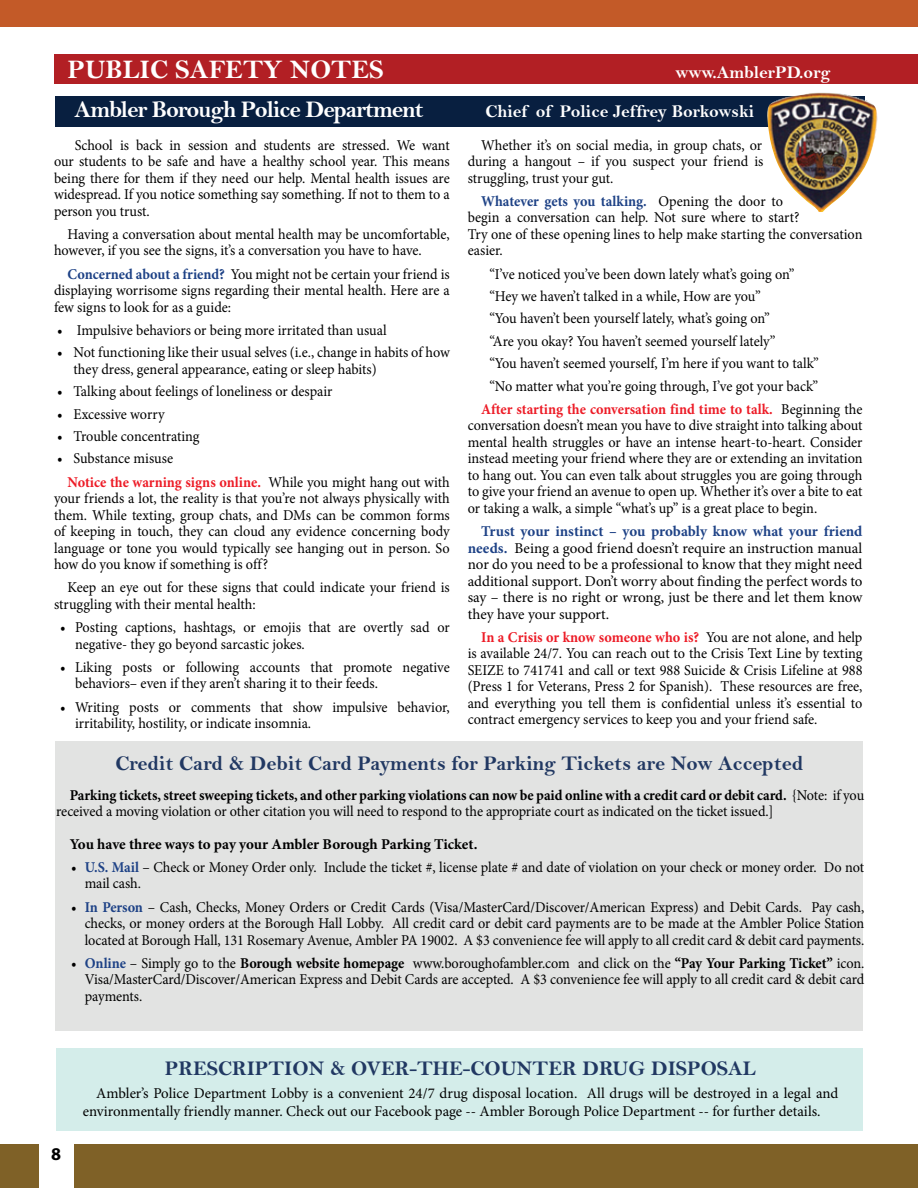
<style>
.page{position:relative;width:918px;height:1188px;background:#fff}
.page>*{position:absolute;margin:0;border:0;box-sizing:border-box;transform-origin:0 0}
.t1{font:27px "Bell MT Bold";color:#fff}
.t2{font:24px "Bell MT Bold";letter-spacing:-.04em;color:#fff}
.t3{font:21px "Bell MT Bold";color:#213862}
.t4{font:18px "Bell MT Bold";color:#fff}
.t5{font:700 18px "Myriad Pro";color:#000}
.t6{font:15px/16.5px "Minion Pro";letter-spacing:-.005em;color:#000;scale:.95 1}
.t7{font:15px/16.5px "Minion Pro";letter-spacing:-.005em;color:#000;text-align:justify}
.t8{font:700 15px "Minion Pro";color:#ed1c27;scale:.95 1}
.t9{font:700 15px "Minion Pro";letter-spacing:-.005em;color:#000}
.s1{font-weight:700;color:#1e4286}
.s2{font-weight:700;color:#ed1c27}
.s3{font-weight:400;color:#000}
.s4{font-weight:700}
</style>
<div class="page">
<div style="left:0;top:0;width:918px;height:27px;background:#c35a28"></div>
<div style="left:0;top:1144px;width:918px;height:44px;background:#7f6127"></div>
<div style="left:39px;top:1143px;width:35px;height:45px;background:#fff"></div>
<div style="left:55px;top:741px;width:808px;height:289px;background:#e2e3e2"></div>
<div style="left:55px;top:96px;width:809px;height:31px;background:#081f40"></div>
<div style="left:55px;top:54px;width:863px;height:30px;background:#b21f24"></div>
<div style="left:56px;top:1049px;width:807px;height:82px;background:#d4edea"></div>
<img style="left:767px;top:93px;width:111px;height:119px">
<h1 class="t1" style="left:68px;top:53px;width:318px">PUBLIC SAFETY NOTES</h1>
<p class="t4" style="left:676px;top:62px;width:156px">www.AmblerPD.org</p>
<h2 class="t2" style="left:75px;top:95px;width:351px">Ambler Borough Police Department</h2>
<p class="t4" style="left:486px;top:100px;width:270px">Chief of Police Jeffrey Borkowski</p>
<p class="t6" style="left:54px;top:137px;width:418px;text-align:justify;text-indent:21px">School is back in session and students are stressed. We want our students to be safe and have a healthy school year. This means being there for them if they need our help. Mental health issues are widespread. If you notice something say something. If not to them to a person you trust.</p>
<p class="t6" style="left:54px;top:226px;width:418px;text-indent:13px">Having a conversation about mental health may be uncomfortable, however, if you see the signs, it’s a conversation you have to have.</p>
<p class="t6" style="left:54px;top:266px;width:418px;text-align:justify;text-indent:13px"><span class="s1">Concerned about a friend?</span> You might not be certain your friend is displaying worrisome signs regarding their mental health. Here are a few signs to look for as a guide:</p>
<p class="t6" style="left:57px;top:322px;width:349px">• Impulsive behaviors or being more irritated than usual</p>
<p class="t6" style="left:74px;top:344px;width:398px;text-indent:-17px">• Not functioning like their usual selves (i.e., change in habits of how they dress, general appearance, eating or sleep habits)</p>
<p class="t6" style="left:57px;top:383px;width:292px">• Talking about feelings of loneliness or despair</p>
<p class="t6" style="left:57px;top:406px;width:115px">• Excessive worry</p>
<p class="t6" style="left:57px;top:428px;width:152px">• Trouble concentrating</p>
<p class="t6" style="left:68px;top:447px;width:404px;line-height:23.2px;text-indent:-11px">• Substance misuse<br><span class="s2">Notice the warning signs online.</span> While you might hang out with</p>
<p class="t6" style="left:54px;top:490px;width:418px;text-align:justify">your friends a lot, the reality is that you’re not always physically with them. While texting, group chats, and DMs can be common forms of keeping in touch, they can cloud any evidence concerning body language or tone you would typically see hanging out in person. So how do you know if something is off?</p>
<p class="t6" style="left:54px;top:579px;width:418px;text-indent:13px">Keep an eye out for these signs that could indicate your friend is struggling with their mental health:</p>
<p class="t6" style="left:75px;top:619px;width:396px;text-indent:-15px">• Posting captions, hashtags, or emojis that are overtly sad or negative- they go beyond sarcastic jokes.</p>
<p class="t6" style="left:75px;top:659px;width:396px;text-indent:-15px">• Liking posts or following accounts that promote negative behaviors– even if they aren’t sharing it to their feeds.</p>
<p class="t6" style="left:75px;top:699px;width:396px;text-indent:-15px">• Writing posts or comments that show impulsive behavior, irritability, hostility, or indicate insomnia.</p>
<p class="t6" style="left:468px;top:137px;width:313px;text-align:justify;text-indent:13px">Whether it’s on social media, in group chats, or during a hangout – if you suspect your friend is struggling, trust your gut.</p>
<p class="t6" style="left:468px;top:193px;width:417px;text-indent:13px"><span class="s1">Whatever gets you talking.</span> Opening the door to<br>begin a conversation can help. Not sure where to start?<br>Try one of these opening lines to help make starting the conversation easier.</p>
<p class="t6" style="left:489px;top:266px;width:323px">“I’ve noticed you’ve been down lately what’s going on”</p>
<p class="t6" style="left:489px;top:288px;width:287px">“Hey we haven’t talked in a while, How are you”</p>
<p class="t6" style="left:489px;top:310px;width:297px">“You haven’t been yourself lately, what’s going on”</p>
<p class="t6" style="left:489px;top:333px;width:303px">“Are you okay? You haven’t seemed yourself lately”</p>
<p class="t6" style="left:489px;top:355px;width:349px">“You haven’t seemed yourself, I’m here if you want to talk”</p>
<p class="t6" style="left:489px;top:378px;width:348px">“No matter what you’re going through, I’ve got your back”</p>
<p class="t8" style="left:481px;top:399px;width:403px">After starting the conversation find time to talk. <span class="s3">Beginning the</span></p>
<p class="t6" style="left:468px;top:417px;width:417px;text-align:justify">conversation doesn’t mean you have to dive straight into talking about mental health struggles or have an intense heart-to-heart. Consider instead meeting your friend where they are or extending an invitation to hang out. You can even talk about struggles you are going through to give your friend an avenue to open up. Whether it’s over a bite to eat or taking a walk, a simple “what’s up” is a great place to begin.</p>
<p class="t7" style="left:468px;top:523px;width:396px;text-indent:14px"><span class="s1">Trust your instinct – you probably know what your friend needs.</span> Being a good friend doesn’t require an instruction manual nor do you need to be a professional to know that they might need additional support. Don’t worry about finding the perfect words to say – there is no right or wrong, just be there and let them know they have your support.</p>
<p class="t6" style="left:468px;top:629px;width:417px;text-align:justify;text-indent:13px"><span class="s2">In a Crisis or know someone who is?</span> You are not alone, and help is available 24/7. You can reach out to the Crisis Text Line by texting SEIZE to 741741 and call or text 988 Suicide &amp; Crisis Lifeline at 988 (Press 1 for Veterans, Press 2 for Spanish). These resources are free, and everything you tell them is confidential unless it’s essential to contract emergency services to keep you and your friend safe.</p>
<h3 class="t3" style="left:115px;top:751px;width:690px">Credit Card &amp; Debit Card Payments for Parking Tickets are Now Accepted</h3>
<p class="t6" style="left:56px;top:787px;width:852px;text-indent:13px"><span class="s4">Parking tickets, street sweeping tickets, and other parking violations can now be paid online with a credit card or debit card.</span> {Note: if you received a moving violation or other citation you will need to respond to the appropriate court as indicated on the ticket issued.]</p>
<p class="t9" style="left:70px;top:833px;width:409px">You have three ways to pay your Ambler Borough Parking Ticket.</p>
<p class="t6" style="left:85px;top:859px;width:822px;text-indent:-13px">• <span class="s1">U.S. Mail</span> – Check or Money Order only. Include the ticket #, license plate # and date of violation on your check or money order. Do not mail cash.</p>
<p class="t6" style="left:85px;top:899px;width:822px;text-align:justify;text-indent:-13px">• <span class="s1">In Person</span> – Cash, Checks, Money Orders or Credit Cards (Visa/MasterCard/Discover/American Express) and Debit Cards. Pay cash, checks, or money orders at the Borough Hall Lobby. All credit card or debit card payments are to be made at the Ambler Police Station located at Borough Hall, 131 Rosemary Avenue, Ambler PA 19002. A $3 convenience fee will apply to all credit card &amp; debit card payments.</p>
<p class="t6" style="left:85px;top:955px;width:822px;text-align:justify;text-indent:-13px">• <span class="s1">Online</span> – Simply go to the <span class="s4">Borough website homepage</span> www.boroughofambler.com and click on the <span class="s4">“Pay Your Parking Ticket”</span> icon.<br>Visa/MasterCard/Discover/American Express and Debit Cards are accepted. A $3 convenience fee will apply to all credit card &amp; debit card payments.</p>
<p class="t5" style="left:51px;top:1142px;width:11px">8</p>
<h3 class="t3" style="left:165px;top:1055px;width:593px">PRESCRIPTION &amp; OVER-THE-COUNTER DRUG DISPOSAL</h3>
<p class="t7" style="left:83px;top:1084px;width:757px;line-height:18px;text-indent:13px">Ambler’s Police Department Lobby is a convenient 24/7 drug disposal location. All drugs will be destroyed in a legal and environmentally friendly manner. Check out our Facebook page -- Ambler Borough Police Department -- for further details.</p>
</div>
